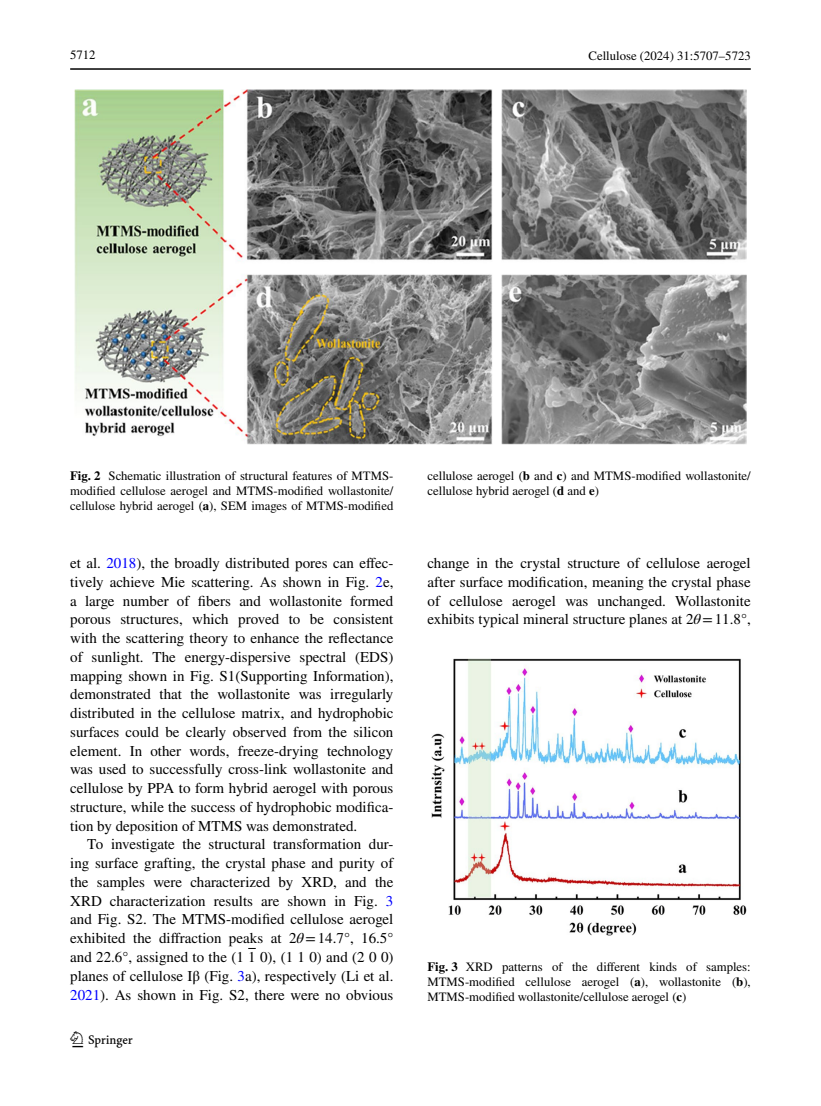
<style>
.page{position:relative;width:821px;height:1106px;background:#fff}
.page>*{position:absolute;margin:0;border:0;box-sizing:border-box;transform-origin:0 0}
.t1{font:22.5px "Springnew Regular 2";color:#000}
.t2{font:15px/18.8px "STIX";color:#000;text-align:justify}
.t3{font:12.75px/15px "STIX";color:#000;text-align:justify}
.s1{font-weight:700}
.s2{color:#00f}
.s3{font-style:italic}
.s4{font-family:"STIX General Regular 3"}
</style>
<div class="page">
<hr style="left:70px;top:68px;width:680px;height:2px;background:#000">
<img style="left:74px;top:89px;width:672px;height:356px">
<img style="left:432px;top:658px;width:314px;height:277px">
<p class="t3" style="left:70px;top:48px;width:27px">5712</p>
<p class="t3" style="left:588px;top:49px;width:164px">Cellulose (2024) 31:5707–5723</p>
<p class="t3" style="left:70px;top:469px;width:325px"><span class="s1">Fig. 2</span> Schematic illustration of structural features of MTMS&shy;modified cellulose aerogel and MTMS-modified wollastonite/ cellulose hybrid aerogel (<span class="s1">a</span>), SEM images of MTMS-modified</p>
<p class="t3" style="left:427px;top:469px;width:325px">cellulose aerogel (<span class="s1">b</span> and <span class="s1">c</span>) and MTMS-modified wollastonite/ cellulose hybrid aerogel (<span class="s1">d</span> and <span class="s1">e</span>)</p>
<p class="t2" style="left:70px;top:554px;width:325px">et al. <span class="s2">2018</span>), the broadly distributed pores can effec&shy;tively achieve Mie scattering. As shown in Fig. <span class="s2">2</span>e, a large number of fibers and wollastonite formed porous structures, which proved to be consistent with the scattering theory to enhance the reflectance of sunlight. The energy-dispersive spectral (EDS) mapping shown in Fig. S1(Supporting Information), demonstrated that the wollastonite was irregularly distributed in the cellulose matrix, and hydrophobic surfaces could be clearly observed from the silicon element. In other words, freeze-drying technology was used to successfully cross-link wollastonite and cellulose by PPA to form hybrid aerogel with porous structure, while the success of hydrophobic modifica&shy;tion by deposition of MTMS was demonstrated.</p>
<p class="t2" style="left:70px;top:836px;width:325px;text-indent:17px">To investigate the structural transformation dur&shy;ing surface grafting, the crystal phase and purity of the samples were characterized by XRD, and the XRD characterization results are shown in Fig. <span class="s2">3 </span>and Fig. S2. The MTMS-modified cellulose aerogel exhibited the diffraction peaks at 2<span class="s3">θ</span>=14.7°, 16.5° and 22.6°, assigned to the (1 <span class="s4">1</span> 0), (1 1 0) and (2 0 0) planes of cellulose Iβ (Fig. <span class="s2">3</span>a), respectively (Li et al.<br><span class="s2">2021</span>). As shown in Fig. S2, there were no obvious</p>
<h1 class="t1" style="left:72px;top:1031px;width:62px">1 3</h1>
<p class="t2" style="left:427px;top:554px;width:325px">change in the crystal structure of cellulose aerogel after surface modification, meaning the crystal phase of cellulose aerogel was unchanged. Wollastonite exhibits typical mineral structure planes at 2<span class="s3">θ</span>=11.8°,</p>
<p class="t3" style="left:427px;top:960px;width:325px"><span class="s1">Fig. 3</span> XRD patterns of the different kinds of samples:<br>MTMS-modified cellulose aerogel (<span class="s1">a</span>), wollastonite (<span class="s1">b</span>), MTMS-modified wollastonite/cellulose aerogel (<span class="s1">c</span>)</p>
</div>
